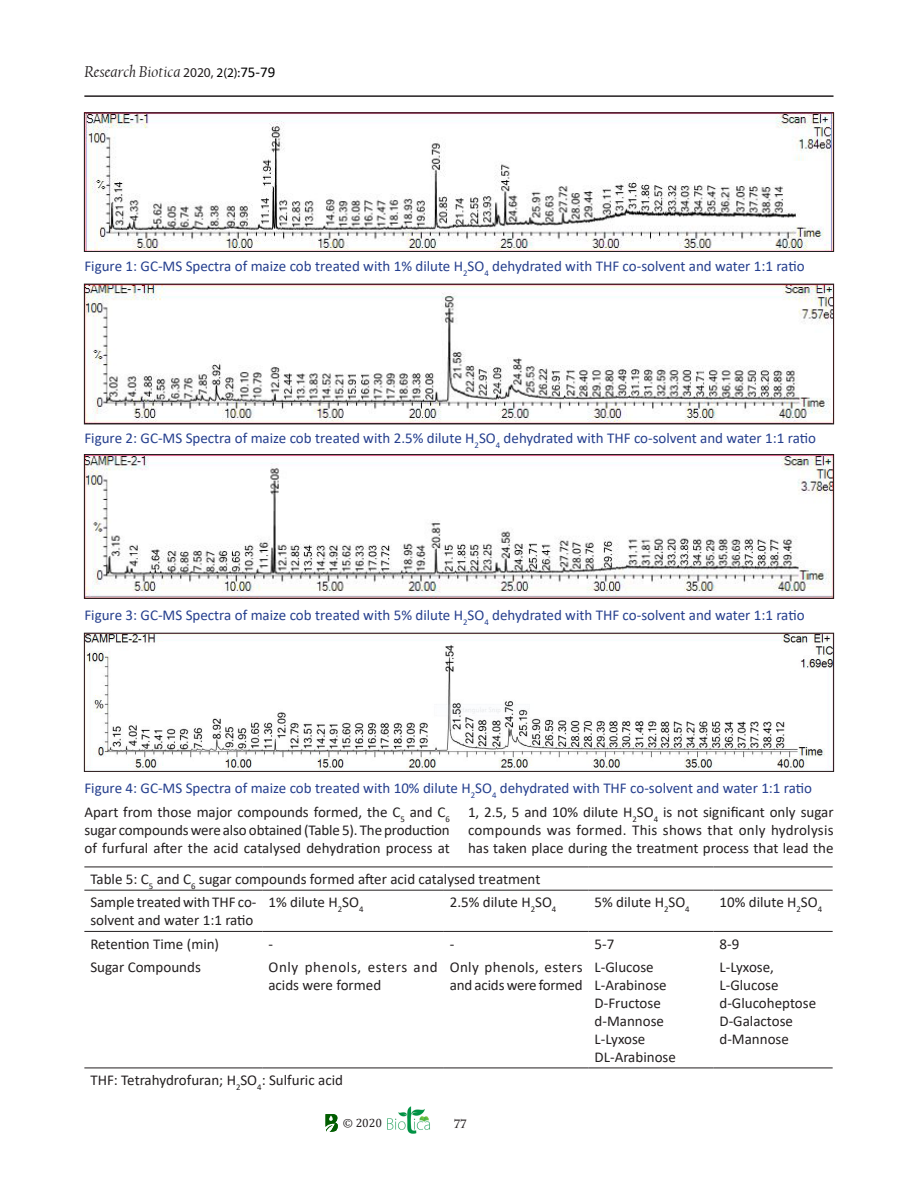
<style>
.page{position:relative;width:918px;height:1188px;background:#fff}
.page>*{position:absolute;margin:0;border:0;box-sizing:border-box;transform-origin:0 0}
.t1{font:italic 16.5px "Californian FB";color:#231f20}
.Body_Text_3{font:15px/18px "Calibri";color:#231f20;text-align:justify}
.Body_Text_3-2{font:15px "Calibri";color:#253f8e}
.Body_Text_3-3{font:15px/18px "Calibri";letter-spacing:.03em;color:#231f20}
.t2{font:12px "Cambria";color:#231f20}
.t3{font:700 12px "Charlemagne Std";color:#231f20}
.s1{font-family:"Myriad Pro";font-style:normal;font-size:13.5px}
.s2{font-family:"Myriad Pro";font-style:normal;font-size:13.2px;color:#000}
.s3{font-family:"Calibri";font-style:normal;font-size:15px;color:#000}
</style>
<div class="page">
<hr style="left:84px;top:95px;width:750px;height:2px;background:#231f20">
<img style="left:387px;top:1106px;width:43px;height:28px">
<svg style="left:326px;top:1114px;width:12px;height:18px"></svg>
<img style="left:86px;top:115px;width:746px;height:135px">
<div style="left:84px;top:113px;width:750px;height:139px;border:1px solid #231f20"></div>
<img style="left:86px;top:286px;width:746px;height:136px">
<div style="left:84px;top:284px;width:750px;height:140px;border:1px solid #231f20"></div>
<img style="left:86px;top:456px;width:746px;height:141px">
<div style="left:84px;top:454px;width:750px;height:145px;border:1px solid #231f20"></div>
<img style="left:86px;top:635px;width:746px;height:135px">
<div style="left:84px;top:633px;width:750px;height:139px;border:1px solid #231f20"></div>
<hr style="left:84px;top:867px;width:178px;height:1px;background:#231f20">
<hr style="left:262px;top:867px;width:182px;height:1px;background:#231f20">
<hr style="left:444px;top:867px;width:145px;height:1px;background:#231f20">
<hr style="left:589px;top:867px;width:125px;height:1px;background:#231f20">
<hr style="left:714px;top:867px;width:119px;height:1px;background:#231f20">
<hr style="left:84px;top:890px;width:178px;height:1px;background:#231f20">
<hr style="left:262px;top:890px;width:182px;height:1px;background:#231f20">
<hr style="left:444px;top:890px;width:145px;height:1px;background:#231f20">
<hr style="left:589px;top:890px;width:125px;height:1px;background:#231f20">
<hr style="left:714px;top:890px;width:119px;height:1px;background:#231f20">
<hr style="left:84px;top:931px;width:178px;height:1px;background:#231f20">
<hr style="left:262px;top:931px;width:182px;height:1px;background:#231f20">
<hr style="left:444px;top:931px;width:145px;height:1px;background:#231f20">
<hr style="left:589px;top:931px;width:125px;height:1px;background:#231f20">
<hr style="left:714px;top:931px;width:119px;height:1px;background:#231f20">
<hr style="left:84px;top:1068px;width:178px;height:1px;background:#231f20">
<hr style="left:262px;top:1068px;width:182px;height:1px;background:#231f20">
<hr style="left:444px;top:1068px;width:145px;height:1px;background:#231f20">
<hr style="left:589px;top:1068px;width:125px;height:1px;background:#231f20">
<hr style="left:714px;top:1068px;width:119px;height:1px;background:#231f20">
<p class="t1" style="left:84px;top:63px;width:192px">Research Biotica <span class="s1">2020,</span> <span class="s2">2(2):</span><span class="s3">75-79</span></p>
<p class="Body_Text_3-2" style="left:84px;top:255px;width:722px">Figure 1: GC-MS Spectra of maize cob treated with 1% dilute H<sub>2</sub>SO<sub>4</sub> dehydrated with THF co-solvent and water 1:1 ratio</p>
<p class="Body_Text_3-2" style="left:84px;top:428px;width:733px">Figure 2: GC-MS Spectra of maize cob treated with 2.5% dilute H<sub>2</sub>SO<sub>4</sub> dehydrated with THF co-solvent and water 1:1 ratio</p>
<p class="Body_Text_3-2" style="left:84px;top:605px;width:722px">Figure 3: GC-MS Spectra of maize cob treated with 5% dilute H<sub>2</sub>SO<sub>4</sub> dehydrated with THF co-solvent and water 1:1 ratio</p>
<p class="Body_Text_3-2" style="left:84px;top:778px;width:729px">Figure 4: GC-MS Spectra of maize cob treated with 10% dilute H<sub>2</sub>SO<sub>4</sub> dehydrated with THF co-solvent and water 1:1 ratio</p>
<p class="Body_Text_3" style="left:84px;top:802px;width:367px">Apart from those major compounds formed, the C<sub>5</sub> and C<sub>6 </sub>sugar compounds were also obtained (Table 5). The production of furfural after the acid catalysed dehydration process at</p>
<p class="Body_Text_3" style="left:90px;top:870px;width:452px">Table 5: C<sub>5</sub> and C<sub>6</sub> sugar compounds formed after acid catalysed treatment</p>
<p class="Body_Text_3" style="left:90px;top:893px;width:168px">Sample treated with THF co&shy;solvent and water 1:1 ratio</p>
<p class="Body_Text_3" style="left:268px;top:893px;width:97px">1% dilute H<sub>2</sub>SO<sub>4</sub></p>
<p class="Body_Text_3" style="left:450px;top:893px;width:108px">2.5% dilute H<sub>2</sub>SO<sub>4</sub></p>
<p class="Body_Text_3" style="left:595px;top:893px;width:97px">5% dilute H<sub>2</sub>SO<sub>4</sub></p>
<p class="Body_Text_3" style="left:720px;top:893px;width:104px">10% dilute H<sub>2</sub>SO<sub>4</sub></p>
<p class="Body_Text_3" style="left:90px;top:934px;width:130px">Retention Time (min)</p>
<p class="Body_Text_3" style="left:268px;top:934px;width:6px">-</p>
<p class="Body_Text_3" style="left:450px;top:934px;width:6px">-</p>
<p class="Body_Text_3" style="left:595px;top:934px;width:21px">5-7</p>
<p class="Body_Text_3" style="left:720px;top:934px;width:21px">8-9</p>
<p class="Body_Text_3" style="left:90px;top:958px;width:112px">Sugar Compounds</p>
<p class="Body_Text_3-3" style="left:268px;top:958px;width:171px">Only phenols, esters and acids were formed</p>
<p class="Body_Text_3" style="left:450px;top:958px;width:134px">Only phenols, esters and acids were formed</p>
<p class="Body_Text_3" style="left:595px;top:958px;width:61px">L-Glucose</p>
<p class="Body_Text_3" style="left:468px;top:802px;width:367px">1, 2.5, 5 and 10% dilute H<sub>2</sub>SO<sub>4</sub> is not significant only sugar compounds was formed. This shows that only hydrolysis has taken place during the treatment process that lead the</p>
<p class="Body_Text_3" style="left:720px;top:958px;width:56px">L-Lyxose,</p>
<p class="Body_Text_3" style="left:720px;top:976px;width:61px">L-Glucose</p>
<p class="Body_Text_3" style="left:720px;top:994px;width:98px">d-Glucoheptose</p>
<p class="Body_Text_3" style="left:720px;top:1012px;width:75px">D-Galactose</p>
<p class="Body_Text_3" style="left:720px;top:1030px;width:71px">d-Mannose</p>
<p class="Body_Text_3" style="left:595px;top:976px;width:74px">L-Arabinose</p>
<p class="Body_Text_3" style="left:595px;top:994px;width:68px">D-Fructose</p>
<p class="Body_Text_3" style="left:595px;top:1012px;width:71px">d-Mannose</p>
<p class="Body_Text_3" style="left:595px;top:1030px;width:52px">L-Lyxose</p>
<p class="Body_Text_3" style="left:595px;top:1048px;width:83px">DL-Arabinose</p>
<p class="Body_Text_3" style="left:90px;top:1071px;width:254px">THF: Tetrahydrofuran; H<sub>2</sub>SO<sub>4</sub>: Sulfuric acid</p>
<p class="t2" style="left:343px;top:1116px;width:41px">© 2020</p>
<p class="t3" style="left:454px;top:1117px;width:14px">77</p>
</div>
